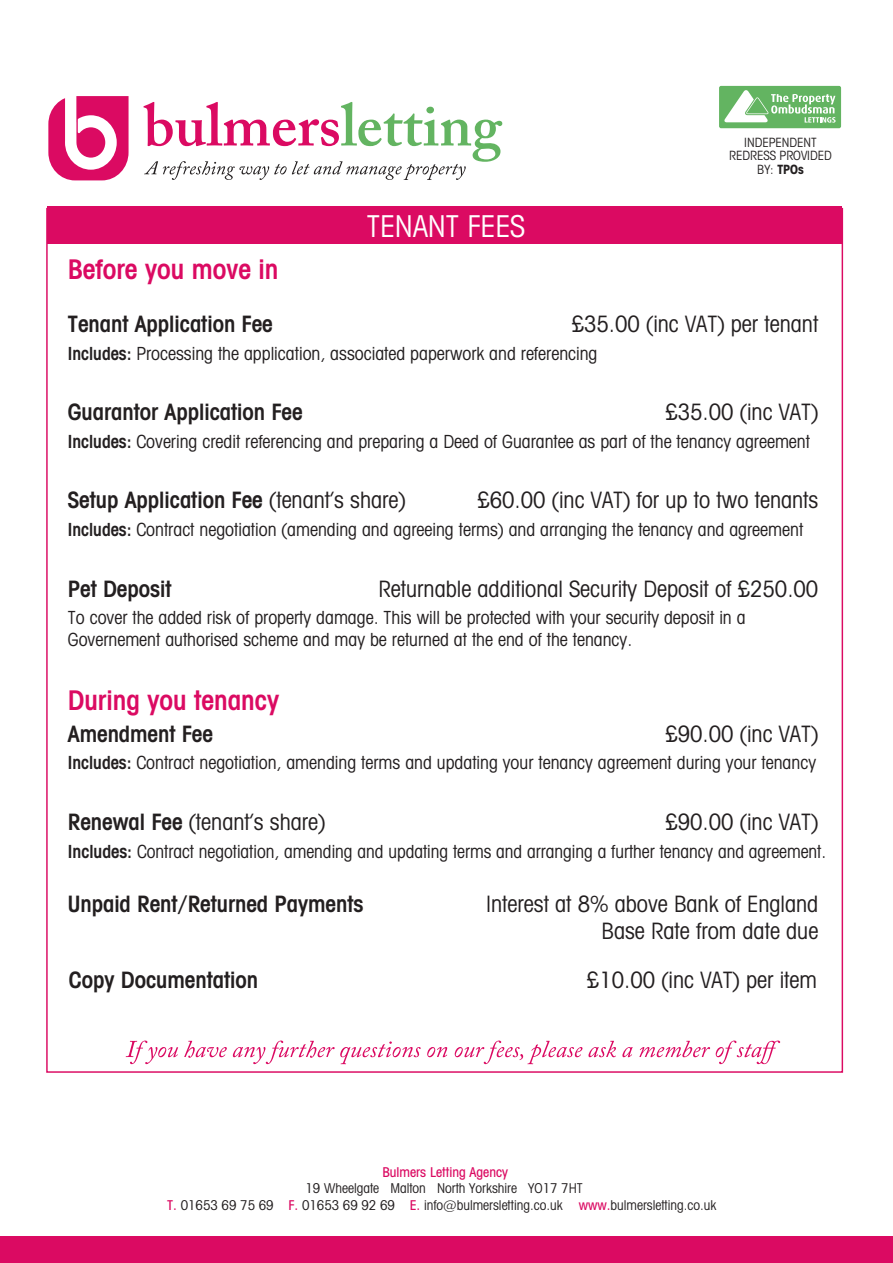
<style>
.page{position:relative;width:893px;height:1263px;background:#fff}
.page>*{position:absolute;margin:0;border:0;box-sizing:border-box;transform-origin:0 0}
.t1{font:condensed 30px "Avant Garde IT Cby BT";color:#fff}
.t2{font:600 condensed 27px "Avant Garde IT Cby BT";color:#db0a62}
.t3{font:condensed 22.5px/27px "Avant Garde IT Cby BT";color:#231f20;text-align:right}
.t4{font:600 condensed 22.5px "Avant Garde IT Cby BT";color:#231f20}
.t5{font:condensed 18px/21.6px "Avant Garde IT Cby BT";color:#231f20}
.t6{font:condensed 13.5px/16.5px "Avant Garde IT Cby BT";color:#231f20;text-align:center}
.t7{font:500 condensed 13.5px "Avant Garde IT Cby BT";color:#db0a62}
.t8{font:condensed 12.75px/13.5px "Avant Garde IT Cby BT";color:#231f20;text-align:center}
.s1{font-weight:700}
.s2{font-weight:600}
.s3{font-weight:400}
.s4{font-weight:500;color:#db0a62}
</style>
<div class="page">
<div style="left:0;top:1237px;width:893px;height:26px;background:#db0a62"></div>
<div style="left:47px;top:207px;width:795px;height:37px;background:#db0a62"></div>
<svg style="left:126px;top:1041px;width:654px;height:23px"></svg>
<div style="left:719px;top:86px;width:122px;height:42px;background:#63b461;border-radius:2px"></div>
<svg style="left:724px;top:90px;width:111px;height:33px"></svg>
<svg style="left:143px;top:102px;width:359px;height:78px"></svg>
<svg style="left:48px;top:96px;width:81px;height:84px"></svg>
<h1 class="t1" style="left:367px;top:208px;width:160px">TENANT FEES</h1>
<p class="t8" style="left:729px;top:135px;width:104px">INDEPENDENT<br>REDRESS PROVIDED<br>BY: <span class="s1">TPOs</span></p>
<h2 class="t2" style="left:68px;top:253px;width:212px">Before you move in</h2>
<p class="t4" style="left:68px;top:310px;width:206px">Tenant Application Fee</p>
<p class="t3" style="left:572px;top:310px;width:248px">£35.00 (inc VAT) per tenant</p>
<p class="t5" style="left:68px;top:342px;width:531px"><span class="s2">Includes:</span> Processing the application, associated paperwork and referencing</p>
<p class="t4" style="left:68px;top:398px;width:236px">Guarantor Application Fee</p>
<p class="t3" style="left:665px;top:398px;width:154px">£35.00 (inc VAT)</p>
<p class="t5" style="left:68px;top:430px;width:744px"><span class="s2">Includes:</span> Covering credit referencing and preparing a Deed of Guarantee as part of the tenancy agreement</p>
<p class="t4" style="left:68px;top:487px;width:339px">Setup Application Fee <span class="s3">(tenant’s share)</span></p>
<p class="t3" style="left:477px;top:487px;width:342px">£60.00 (inc VAT) for up to two tenants</p>
<p class="t5" style="left:68px;top:519px;width:737px"><span class="s2">Includes:</span> Contract negotiation (amending and agreeing terms) and arranging the tenancy and agreement</p>
<p class="t4" style="left:68px;top:575px;width:105px">Pet Deposit</p>
<p class="t3" style="left:379px;top:575px;width:441px">Returnable additional Security Deposit of £250.00</p>
<p class="t5" style="left:68px;top:607px;width:679px">To cover the added risk of property damage. This will be protected with your security deposit in a<br>Governement authorised scheme and may be returned at the end of the tenancy.</p>
<h2 class="t2" style="left:68px;top:684px;width:213px">During you tenancy</h2>
<p class="t4" style="left:68px;top:720px;width:147px">Amendment Fee</p>
<p class="t3" style="left:665px;top:720px;width:154px">£90.00 (inc VAT)</p>
<p class="t5" style="left:68px;top:752px;width:750px"><span class="s2">Includes:</span> Contract negotiation, amending terms and updating your tenancy agreement during your tenancy</p>
<p class="t3" style="left:68px;top:808px;width:259px"><span class="s2">Renewal Fee</span> (tenant’s share)</p>
<p class="t3" style="left:665px;top:808px;width:154px">£90.00 (inc VAT)</p>
<p class="t5" style="left:68px;top:840px;width:760px"><span class="s2">Includes:</span> Contract negotiation, amending and updating terms and arranging a further tenancy and agreement.</p>
<p class="t4" style="left:68px;top:890px;width:297px">Unpaid Rent/Returned Payments</p>
<p class="t3" style="left:486px;top:890px;width:334px">Interest at 8% above Bank of England<br>Base Rate from date due</p>
<p class="t4" style="left:69px;top:967px;width:191px">Copy Documentation</p>
<p class="t3" style="left:587px;top:967px;width:231px">£10.00 (inc VAT) per item</p>
<p class="t7" style="left:382px;top:1164px;width:127px">Bulmers Letting Agency</p>
<p class="t6" style="left:167px;top:1180px;width:551px">19 Wheelgate Malton North Yorkshire YO17 7HT<br><span class="s4">T.</span> 01653 69 75 69 <span class="s4">F.</span> 01653 69 92 69 <span class="s4">E.</span> info@bulmersletting.co.uk <span class="s4">www.</span>bulmersletting.co.uk</p>
</div>
